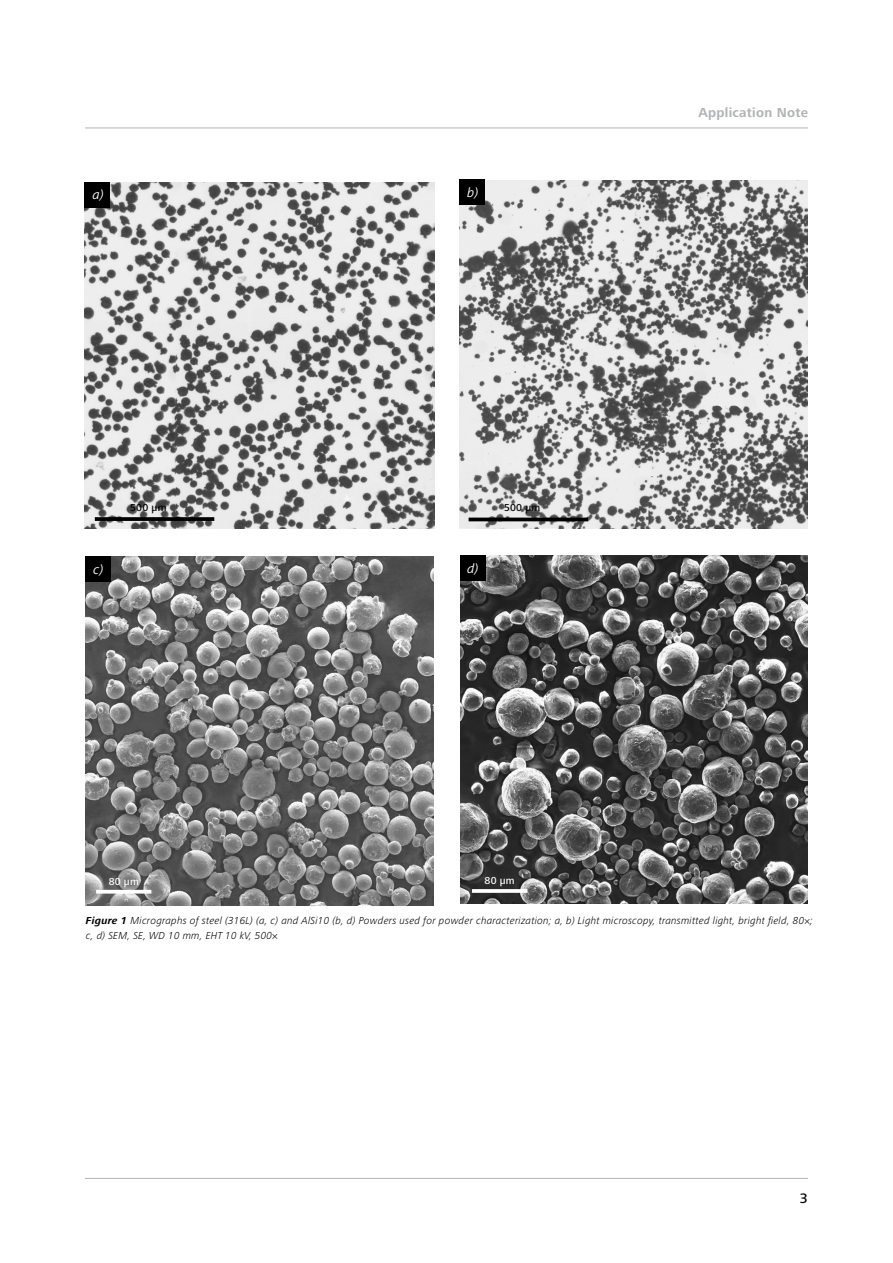
<style>
.page{position:relative;width:893px;height:1263px;background:#fff}
.page>*{position:absolute;margin:0;border:0;box-sizing:border-box;transform-origin:0 0}
.t1{font:500 14.25px "Zeiss Frutiger Next Pro";color:#000}
.t2{font:700 13.5px "Zeiss Frutiger Next Pro";letter-spacing:.02em;color:#b1b3b4}
.caption_7_lt_it{font:italic 13.5px "Zeiss Frutiger Next Pro";color:#fff}
.caption_7_lt_it-2{font:italic 300 10.5px/15px "Zeiss Frutiger Next Pro";letter-spacing:.02em;color:#000}
.copy_9_lt{font:500 10.5px "Zeiss Frutiger Next Pro";letter-spacing:.02em;color:#000}
.copy_9_lt-2{font:500 10.5px "Zeiss Frutiger Next Pro";letter-spacing:.02em;color:#fff}
.s1{font-weight:700}
.s2{font-style:normal}
</style>
<div class="page">
<hr style="left:85px;top:128px;width:723px;height:1px;background:#b1b3b4">
<hr style="left:85px;top:1178px;width:723px;height:1px;background:#b1b3b4">
<img style="left:85px;top:182px;width:350px;height:346px">
<img style="left:85px;top:557px;width:348px;height:348px">
<img style="left:460px;top:555px;width:348px;height:348px">
<img style="left:459px;top:181px;width:349px;height:348px">
<div style="left:85px;top:183px;width:25px;height:25px;background:#000"></div>
<div style="left:459px;top:180px;width:26px;height:25px;background:#000"></div>
<div style="left:85px;top:557px;width:26px;height:25px;background:#000"></div>
<div style="left:460px;top:555px;width:26px;height:25px;background:#000"></div>
<hr style="left:96px;top:890px;width:55px;height:3px;background:#fff">
<svg style="left:472px;top:889px;width:55px;height:4px"></svg>
<hr style="left:469px;top:518px;width:119px;height:3px;background:#000">
<svg style="left:95px;top:517px;width:119px;height:4px"></svg>
<p class="caption_7_lt_it" style="left:93px;top:187px;width:13px">a)</p>
<p class="caption_7_lt_it" style="left:467px;top:184px;width:13px">b)</p>
<p class="copy_9_lt" style="left:130px;top:502px;width:38px">500 µm</p>
<p class="copy_9_lt" style="left:504px;top:502px;width:38px">500 µm</p>
<p class="caption_7_lt_it" style="left:93px;top:561px;width:12px">c)</p>
<p class="caption_7_lt_it" style="left:467px;top:560px;width:13px">d)</p>
<p class="copy_9_lt-2" style="left:109px;top:875px;width:32px">80 µm</p>
<p class="copy_9_lt-2" style="left:485px;top:875px;width:32px">80 µm</p>
<p class="t2" style="left:699px;top:105px;width:111px">Application Note</p>
<p class="caption_7_lt_it-2" style="left:86px;top:913px;width:728px"><span class="s1">Figure 1</span> Micrographs of steel (316L) (a, c) and AlSi10 (b, d) Powders used for powder characterization; a, b) Light microscopy, transmitted light, bright field, 80<span class="s2">×</span>; c, d) SEM, SE, WD 10 mm, EHT 10 kV, 500<span class="s2">×</span></p>
<h1 class="t1" style="left:800px;top:1190px;width:10px">3</h1>
</div>
